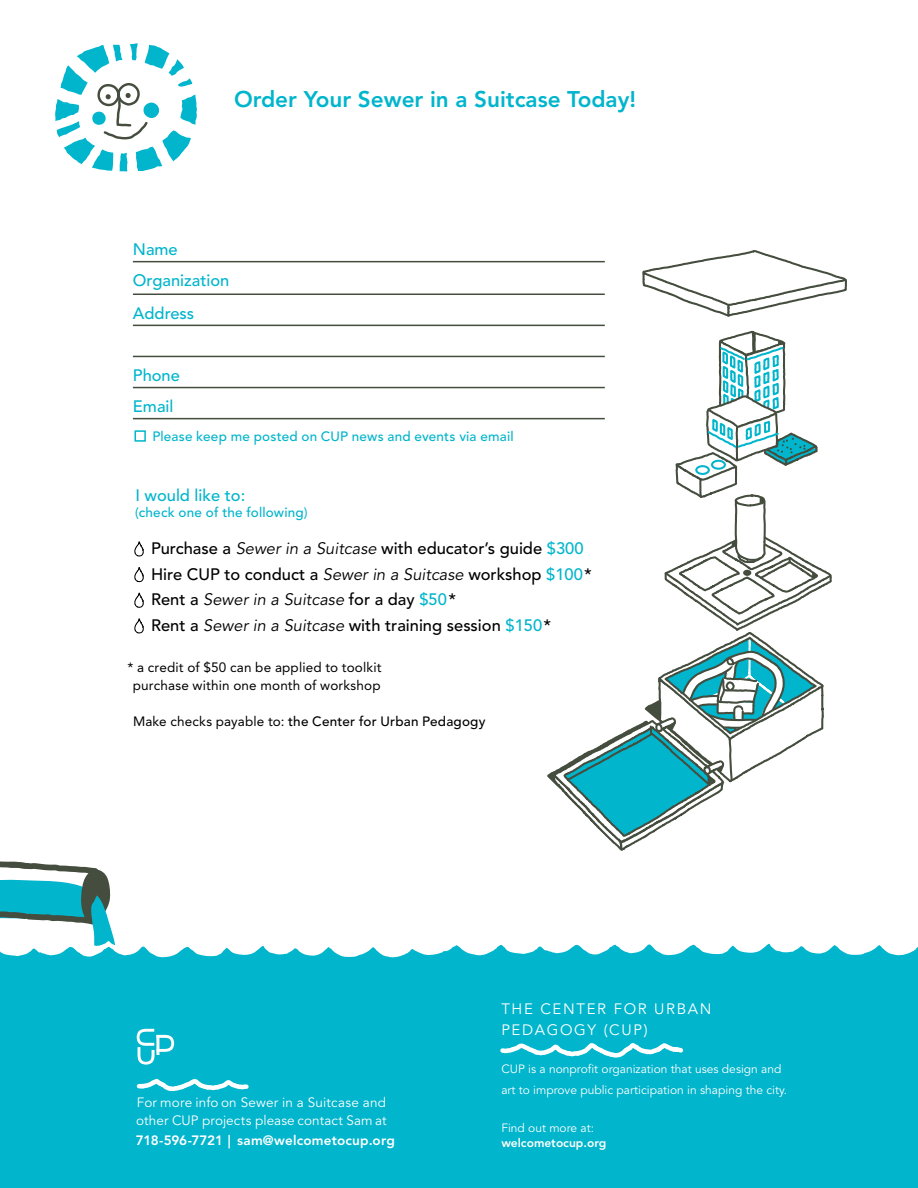
<style>
.page{position:relative;width:918px;height:1188px;background:#fff}
.page>*{position:absolute;margin:0;border:0;box-sizing:border-box;transform-origin:0 0}
.t1{font:800 22.5px "Avenir";color:#00b5cc}
.t2{font:500 16.5px "Avenir";color:#000}
.t3{font:500 16.5px/31px "Avenir";color:#00b5cc}
.t4{font:italic 16.5px "Avenir";color:#000}
.t5{font:15px/21px "Avenir";letter-spacing:.11em;color:#fff}
.t6{font:500 13.5px "Avenir";letter-spacing:.015em;color:#00b5cc}
.t7{font:13.5px/18px "Avenir";letter-spacing:.015em;color:#000;text-align:center}
.t8{font:13.5px/18px "Avenir";letter-spacing:.01em;color:#fff}
.t9{font:500 13.5px "Avenir";letter-spacing:.015em;color:#000}
.t10{font:800 13.5px "Avenir";letter-spacing:.015em;color:#fff}
.t11{font:12px/20.2px "Avenir";color:#fff}
.t12{font:800 12px "Avenir";color:#fff}
.s1{font-weight:400;font-style:italic}
.s2{color:#00b5cc}
.s3{font-weight:500;font-style:normal}
.s4{font-weight:500;font-style:normal;color:#00b5cc}
.s5{font-weight:400}
</style>
<div class="page">
<div style="left:0;top:946px;width:443px;height:242px;background:#00b5cc"></div>
<div style="left:443px;top:943px;width:475px;height:245px;background:#00b5cc"></div>
<svg style="left:498px;top:1036px;width:189px;height:25px"></svg>
<svg style="left:546px;top:250px;width:301px;height:601px"></svg>
<svg style="left:55px;top:43px;width:142px;height:129px"></svg>
<hr style="left:133px;top:261px;width:472px;height:1px;background:#444d3e">
<hr style="left:133px;top:294px;width:472px;height:1px;background:#444d3e">
<hr style="left:133px;top:325px;width:472px;height:1px;background:#444d3e">
<hr style="left:133px;top:356px;width:472px;height:1px;background:#444d3e">
<hr style="left:133px;top:387px;width:472px;height:1px;background:#444d3e">
<hr style="left:133px;top:418px;width:472px;height:1px;background:#444d3e">
<svg style="left:134px;top:541px;width:10px;height:16px"></svg>
<svg style="left:134px;top:592px;width:10px;height:16px"></svg>
<svg style="left:134px;top:567px;width:10px;height:16px"></svg>
<svg style="left:134px;top:618px;width:10px;height:16px"></svg>
<div style="left:135px;top:430px;width:11px;height:12px;border:2px solid #00b5cc"></div>
<svg style="left:134px;top:1073px;width:117px;height:21px"></svg>
<svg style="left:137px;top:1029px;width:37px;height:36px"></svg>
<hr style="left:156px;top:1035px;width:3px;height:20px;background:#fff">
<svg style="left:0;top:861px;width:115px;height:85px"></svg>
<h1 class="t1" style="left:234px;top:86px;width:404px">Order Your Sewer in a Suitcase Today!</h1>
<p class="t3" style="left:133px;top:235px;width:98px">Name<br>Organization</p>
<p class="t3" style="left:133px;top:298px;width:63px">Address</p>
<p class="t3" style="left:133px;top:360px;width:49px">Phone<br>Email</p>
<p class="t6" style="left:152px;top:428px;width:363px">Please keep me posted on CUP news and events via email</p>
<p class="t3" style="left:135px;top:480px;width:112px">I would like to:</p>
<p class="t6" style="left:135px;top:505px;width:174px">(check one of the following)</p>
<p class="t2" style="left:151px;top:539px;width:434px">Purchase a <span class="s1">Sewer in a Suitcase</span> with educator’s guide <span class="s2">$300</span></p>
<p class="t4" style="left:151px;top:590px;width:307px"><span class="s3">Rent a</span> Sewer in a Suitcase <span class="s3">for a day</span> <span class="s4">$50</span><span class="s3">*</span></p>
<p class="t2" style="left:151px;top:565px;width:442px">Hire CUP to conduct a <span class="s1">Sewer in a Suitcase</span> workshop <span class="s2">$100</span>*</p>
<p class="t2" style="left:151px;top:616px;width:402px">Rent a <span class="s1">Sewer in a Suitcase</span> with training session <span class="s2">$150</span>*</p>
<p class="t7" style="left:128px;top:659px;width:256px">* a credit of $50 can be applied to toolkit purchase within one month of workshop</p>
<p class="t9" style="left:133px;top:714px;width:354px"><span class="s5">Make checks payable to:</span> the Center for Urban Pedagogy</p>
<p class="t8" style="left:136px;top:1094px;width:252px">For more info on Sewer in a Suitcase and other CUP projects please contact Sam at</p>
<p class="t10" style="left:136px;top:1132px;width:261px">718-596-7721 | sam@welcometocup.org</p>
<p class="t5" style="left:501px;top:999px;width:199px">the center for u rban pedagogy (cup</p>
<p class="t5" style="left:644px;top:1020px;width:5px">)</p>
<p class="t11" style="left:501px;top:1059px;width:287px">CUP is a nonprofit organization that uses design and art to improve public participation in shaping the city.</p>
<p class="t11" style="left:501px;top:1118px;width:94px">Find out more at:</p>
<p class="t12" style="left:501px;top:1136px;width:107px">welcometocup.org</p>
</div>
